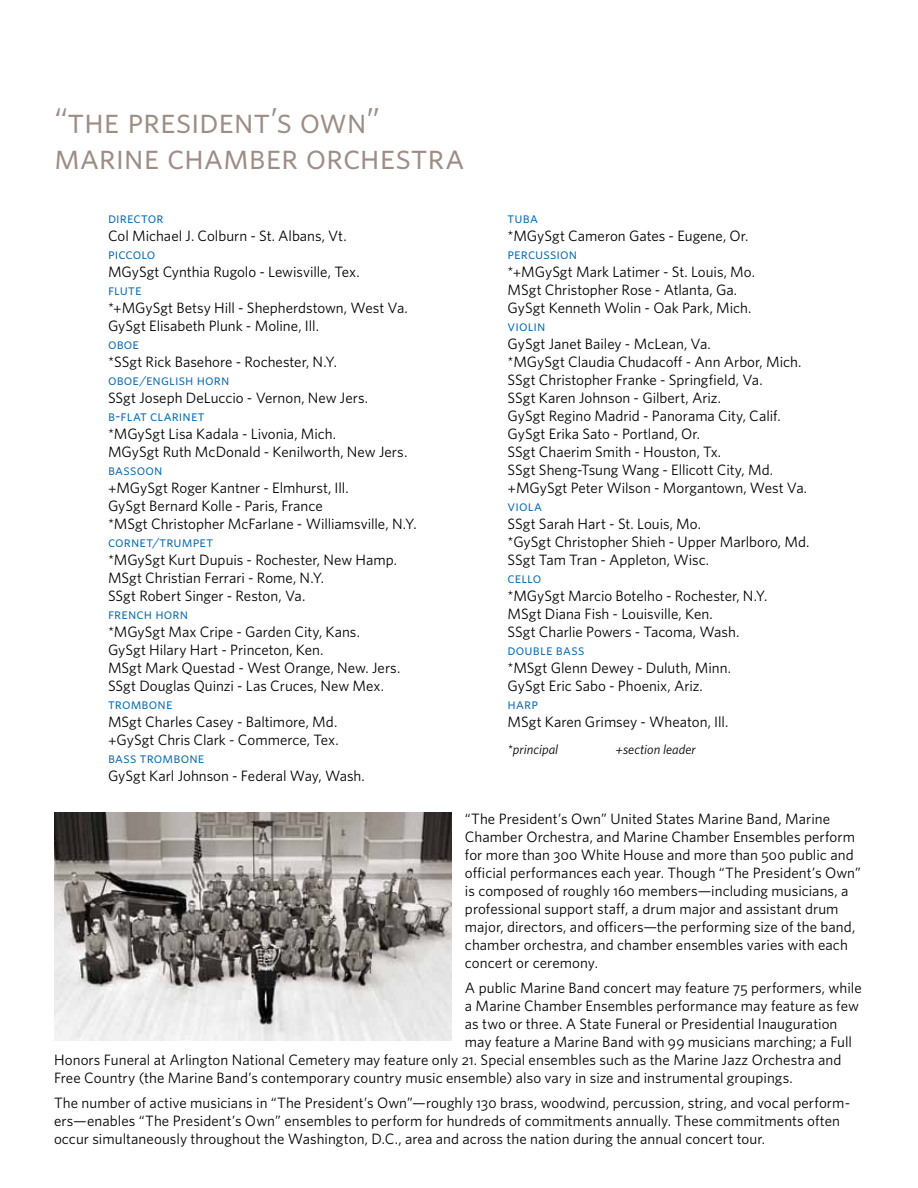
<style>
.page{position:relative;width:918px;height:1188px;background:#fff}
.page>*{position:absolute;margin:0;border:0;box-sizing:border-box;transform-origin:0 0}
.t1{font:36px/36px "Whitney";letter-spacing:-.005em;color:#9d8d85}
.t2{font:15px/18px "Whitney";color:#000}
.t3{font:15px "Whitney";letter-spacing:.01em;color:#0067b1}
.t4{font:italic 13.5px "Whitney";color:#000}
</style>
<div class="page">
<img style="left:54px;top:812px;width:397px;height:228px">
<h1 class="t1" style="left:54px;top:102px;width:412px">“the president’s own” marine chamber orchestra</h1>
<p class="t3" style="left:108px;top:208px;width:57px">director</p>
<p class="t2" style="left:108px;top:227px;width:240px">Col Michael J. Colburn - St. Albans, Vt.</p>
<p class="t3" style="left:108px;top:244px;width:49px">piccolo</p>
<p class="t2" style="left:108px;top:263px;width:253px">MGySgt Cynthia Rugolo - Lewisville, Tex.</p>
<p class="t3" style="left:108px;top:280px;width:35px">flute</p>
<p class="t2" style="left:108px;top:299px;width:301px">*+MGySgt Betsy Hill - Shepherdstown, West Va.<br>GySgt Elisabeth Plunk - Moline, Ill.</p>
<p class="t3" style="left:108px;top:334px;width:33px">oboe</p>
<p class="t2" style="left:108px;top:353px;width:231px">*SSgt Rick Basehore - Rochester, N.Y.</p>
<p class="t3" style="left:108px;top:370px;width:123px">oboe/english horn</p>
<p class="t2" style="left:108px;top:389px;width:262px">SSgt Joseph DeLuccio - Vernon, New Jers.</p>
<p class="t3" style="left:108px;top:406px;width:98px">b-flat clarinet</p>
<p class="t2" style="left:108px;top:425px;width:301px">*MGySgt Lisa Kadala - Livonia, Mich.<br>MGySgt Ruth McDonald - Kenilworth, New Jers.</p>
<p class="t3" style="left:108px;top:460px;width:56px">bassoon</p>
<p class="t2" style="left:108px;top:479px;width:310px">+MGySgt Roger Kantner - Elmhurst, Ill.<br>GySgt Bernard Kolle - Paris, France<br>*MSgt Christopher McFarlane - Williamsville, N.Y.</p>
<p class="t3" style="left:108px;top:532px;width:107px">cornet/trumpet</p>
<p class="t2" style="left:108px;top:551px;width:290px">*MGySgt Kurt Dupuis - Rochester, New Hamp.<br>MSgt Christian Ferrari - Rome, N.Y.<br>SSgt Robert Singer - Reston, Va.</p>
<p class="t3" style="left:108px;top:604px;width:82px">french horn</p>
<p class="t2" style="left:108px;top:623px;width:294px">*MGySgt Max Cripe - Garden City, Kans.<br>GySgt Hilary Hart - Princeton, Ken.<br>MSgt Mark Questad - West Orange, New. Jers.<br>SSgt Douglas Quinzi - Las Cruces, New Mex.</p>
<p class="t3" style="left:108px;top:694px;width:66px">trombone</p>
<p class="t2" style="left:108px;top:713px;width:232px">MSgt Charles Casey - Baltimore, Md. +GySgt Chris Clark - Commerce, Tex.</p>
<p class="t3" style="left:108px;top:748px;width:98px">bass trombone</p>
<p class="t2" style="left:108px;top:767px;width:258px">GySgt Karl Johnson - Federal Way, Wash.</p>
<p class="t3" style="left:508px;top:208px;width:32px">tuba</p>
<p class="t2" style="left:508px;top:227px;width:242px">*MGySgt Cameron Gates - Eugene, Or.</p>
<p class="t3" style="left:508px;top:244px;width:71px">percussion</p>
<p class="t2" style="left:508px;top:263px;width:249px">*+MGySgt Mark Latimer - St. Louis, Mo.<br>MSgt Christopher Rose - Atlanta, Ga.<br>GySgt Kenneth Wolin - Oak Park, Mich.</p>
<p class="t3" style="left:508px;top:316px;width:39px">violin</p>
<p class="t2" style="left:508px;top:335px;width:301px">GySgt Janet Bailey - McLean, Va.<br>*MGySgt Claudia Chudacoff - Ann Arbor, Mich.<br>SSgt Christopher Franke - Springfield, Va.<br>SSgt Karen Johnson - Gilbert, Ariz.<br>GySgt Regino Madrid - Panorama City, Calif.<br>GySgt Erika Sato - Portland, Or.<br>SSgt Chaerim Smith - Houston, Tx.<br>SSgt Sheng-Tsung Wang - Ellicott City, Md. +MGySgt Peter Wilson - Morgantown, West Va.</p>
<p class="t3" style="left:508px;top:496px;width:36px">viola</p>
<p class="t2" style="left:508px;top:515px;width:303px">SSgt Sarah Hart - St. Louis, Mo.<br>*GySgt Christopher Shieh - Upper Marlboro, Md.<br>SSgt Tam Tran - Appleton, Wisc.</p>
<p class="t3" style="left:508px;top:568px;width:35px">cello</p>
<p class="t2" style="left:508px;top:587px;width:261px">*MGySgt Marcio Botelho - Rochester, N.Y.<br>MSgt Diana Fish - Louisville, Ken.<br>SSgt Charlie Powers - Tacoma, Wash.</p>
<p class="t3" style="left:508px;top:640px;width:78px">double bass</p>
<p class="t2" style="left:508px;top:659px;width:225px">*MSgt Glenn Dewey - Duluth, Minn.<br>GySgt Eric Sabo - Phoenix, Ariz.</p>
<p class="t3" style="left:508px;top:694px;width:32px">harp</p>
<p class="t2" style="left:508px;top:713px;width:222px">MSgt Karen Grimsey - Wheaton, Ill.</p>
<p class="t4" style="left:508px;top:740px;width:52px">*principal</p>
<p class="t4" style="left:616px;top:740px;width:82px">+section leader</p>
<p class="t2" style="left:465px;top:810px;width:398px">“The President’s Own” United States Marine Band, Marine Chamber Orchestra, and Marine Chamber Ensembles perform for more than 300 White House and more than 500 public and official performances each year. Though “The President’s Own” is composed of roughly 160 members—including musicians, a professional support staff, a drum major and assistant drum major, directors, and officers—the performing size of the band, chamber orchestra, and chamber ensembles varies with each concert or ceremony.</p>
<p class="t2" style="left:465px;top:978px;width:398px">A public Marine Band concert may feature 75 performers, while</p>
<p class="t2" style="left:465px;top:996px;width:395px">a Marine Chamber Ensembles performance may feature as few</p>
<p class="t2" style="left:465px;top:1014px;width:374px">as two or three. A State Funeral or Presidential Inauguration</p>
<p class="t2" style="left:465px;top:1032px;width:389px">may feature a Marine Band with 99 musicians marching; a Full</p>
<p class="t2" style="left:54px;top:1050px;width:789px">Honors Funeral at Arlington National Cemetery may feature only 21. Special ensembles such as the Marine Jazz Orchestra and</p>
<p class="t2" style="left:54px;top:1068px;width:740px">Free Country (the Marine Band’s contemporary country music ensemble) also vary in size and instrumental groupings.</p>
<p class="t2" style="left:54px;top:1093px;width:798px">The number of active musicians in “The President’s Own”—roughly 130 brass, woodwind, percussion, string, and vocal perform&shy;ers—enables “The President’s Own” ensembles to perform for hundreds of commitments annually. These commitments often occur simultaneously throughout the Washington, D.C., area and across the nation during the annual concert tour.</p>
</div>
